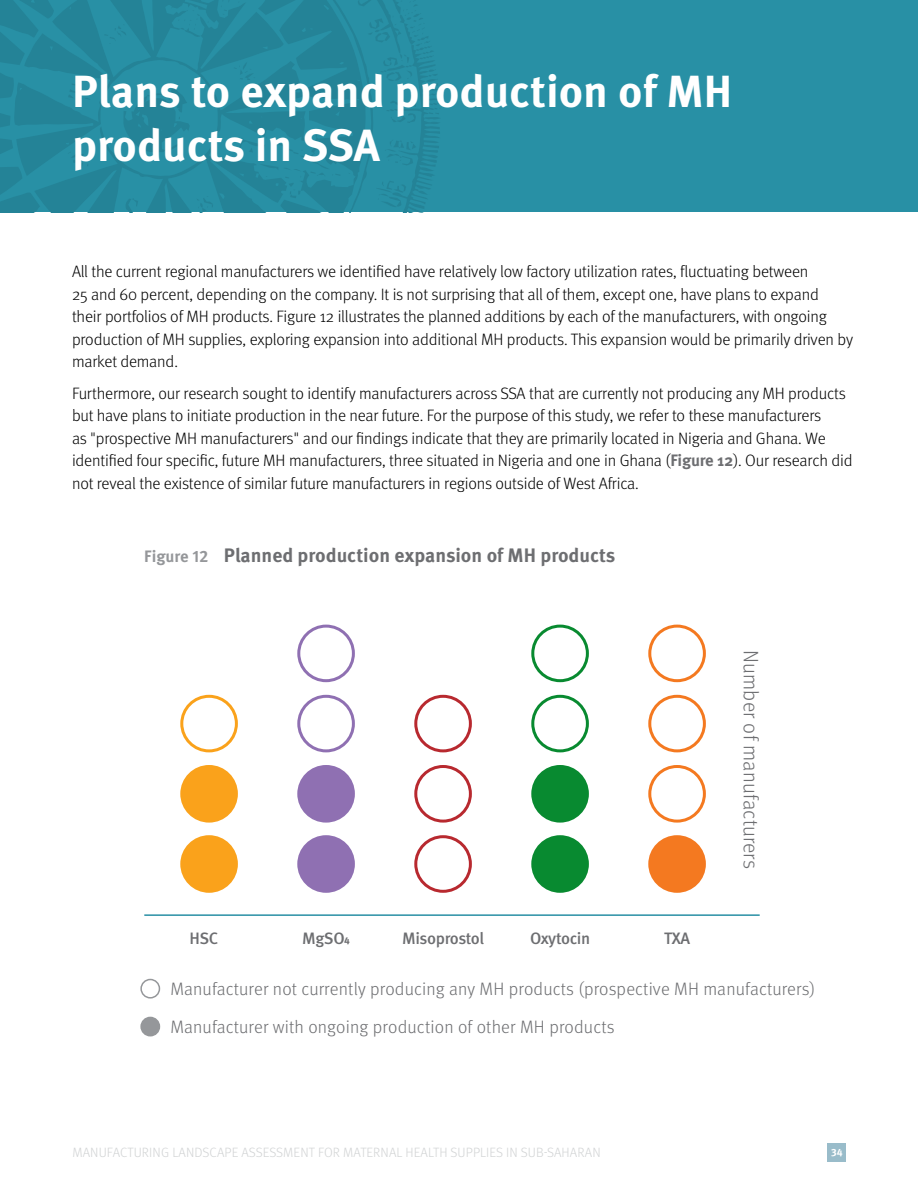
<style>
.page{position:relative;width:918px;height:1188px;background:#fff}
.page>*{position:absolute;margin:0;border:0;box-sizing:border-box;transform-origin:0 0}
.t1{font:700 45px/54px "Meta OT";color:#fff}
.t2{font:300 21px "Meta OT";letter-spacing:.01em;color:#6d6e71}
.t3{font:700 19.5px "Meta OT";color:#6d6e71}
.t4{font:300 18px/38px "Meta OT";letter-spacing:.01em;color:#6d6e71}
.t5{font:300 16.5px/22.5px "Meta OT";letter-spacing:-.01em;color:#000}
.t6{font:500 16.5px "Meta OT";letter-spacing:-.025em;color:#6d6e71}
.t7{font:300 13.5px "Meta OT";letter-spacing:.01em;color:#d1d3d4}
.t8{font:700 10.5px "Meta OT";color:#fff}
.s1{font-weight:700;color:#6d6e71}
.s2{font-size:16.5px;color:#95979a}
</style>
<div class="page">
<div style="left:0;top:0;width:918px;height:212px;background:#2890a5"></div>
<div style="left:828px;top:1143px;width:18px;height:18px;background:#99bcca"></div>
<svg style="left:0;top:0;width:13px;height:212px;fill:#248397"></svg>
<svg style="left:13px;top:0;width:208px;height:212px"></svg>
<svg style="left:125px;top:198px;width:13px;height:14px"></svg>
<svg style="left:104px;top:24px;width:22px;height:20px"></svg>
<svg style="left:123px;top:88px;width:67px;height:65px"></svg>
<svg style="left:68px;top:83px;width:25px;height:17px"></svg>
<svg style="left:221px;top:0;width:219px;height:212px"></svg>
<svg style="left:68px;top:151px;width:20px;height:22px"></svg>
<svg style="left:197px;top:196px;width:16px;height:17px"></svg>
<svg style="left:171px;top:7px;width:30px;height:31px"></svg>
<div style="left:180px;top:695px;width:58px;height:57px;border:3px solid #faa21b;border-radius:50%"></div>
<div style="left:180px;top:765px;width:58px;height:58px;background:#faa21b;border-radius:50%"></div>
<div style="left:180px;top:835px;width:58px;height:58px;background:#faa21b;border-radius:50%"></div>
<div style="left:297px;top:625px;width:58px;height:57px;border:3px solid #8f70b2;border-radius:50%"></div>
<div style="left:297px;top:695px;width:58px;height:57px;border:3px solid #8f70b2;border-radius:50%"></div>
<div style="left:297px;top:765px;width:58px;height:58px;background:#8f70b2;border-radius:50%"></div>
<div style="left:297px;top:835px;width:58px;height:58px;background:#8f70b2;border-radius:50%"></div>
<div style="left:414px;top:695px;width:58px;height:57px;border:3px solid #b8292f;border-radius:50%"></div>
<div style="left:414px;top:765px;width:58px;height:58px;border:3px solid #b8292f;border-radius:50%"></div>
<div style="left:414px;top:835px;width:58px;height:58px;border:3px solid #b8292f;border-radius:50%"></div>
<div style="left:531px;top:625px;width:58px;height:57px;border:3px solid #088a30;border-radius:50%"></div>
<div style="left:531px;top:695px;width:58px;height:57px;border:3px solid #088a30;border-radius:50%"></div>
<div style="left:531px;top:765px;width:58px;height:58px;background:#088a30;border-radius:50%"></div>
<div style="left:531px;top:835px;width:58px;height:58px;background:#088a30;border-radius:50%"></div>
<div style="left:648px;top:625px;width:58px;height:57px;border:3px solid #f47920;border-radius:50%"></div>
<div style="left:648px;top:695px;width:58px;height:57px;border:3px solid #f47920;border-radius:50%"></div>
<div style="left:648px;top:765px;width:58px;height:58px;border:3px solid #f47920;border-radius:50%"></div>
<div style="left:648px;top:835px;width:58px;height:58px;background:#f47920;border-radius:50%"></div>
<hr style="left:144px;top:914px;width:616px;height:2px;background:#2890a5">
<div style="left:140px;top:979px;width:20px;height:20px;border:2px solid #95979a;border-radius:50%"></div>
<div style="left:141px;top:1017px;width:18px;height:19px;background:#95979a;border-radius:50%"></div>
<div style="left:140px;top:1017px;width:20px;height:19px;border:2px solid #95979a;border-radius:50%"></div>
<h1 class="t1" style="left:72px;top:65px;width:662px">Plans to expand production of MH products in SSA</h1>
<p class="t5" style="left:72px;top:260px;width:783px">All the current regional manufacturers we identified have relatively low factory utilization rates, fluctuating between<br>25 and 60 percent, depending on the company. It is not surprising that all of them, except one, have plans to expand<br>their portfolios of MH products. Figure 12 illustrates the planned additions by each of the manufacturers, with ongoing production of MH supplies, exploring expansion into additional MH products. This expansion would be primarily driven by market demand.</p>
<p class="t5" style="left:72px;top:382px;width:782px">Furthermore, our research sought to identify manufacturers across SSA that are currently not producing any MH products but have plans to initiate production in the near future. For the purpose of this study, we refer to these manufacturers<br>as "prospective MH manufacturers" and our findings indicate that they are primarily located in Nigeria and Ghana. We identified four specific, future MH manufacturers, three situated in Nigeria and one in Ghana (<span class="s1">Figure 12</span>). Our research did not reveal the existence of similar future manufacturers in regions outside of West Africa.</p>
<p class="t3" style="left:144px;top:543px;width:473px"><span class="s2">Figure 12</span> Planned production expansion of MH products</p>
<p class="t6" style="left:189px;top:928px;width:31px">HSC</p>
<p class="t6" style="left:302px;top:928px;width:49px">MgSO4</p>
<p class="t6" style="left:402px;top:928px;width:83px">Misoprostol</p>
<p class="t6" style="left:530px;top:928px;width:62px">Oxytocin</p>
<p class="t6" style="left:664px;top:928px;width:27px">TXA</p>
<p class="t2" style="left:763px;top:650px;width:221px;rotate:90deg">Number of manufacturers</p>
<p class="t4" style="left:170px;top:970px;width:646px">Manufacturer not currently producing any MH products (prospective MH manufacturers)<br>Manufacturer with ongoing production of other MH products</p>
<p class="t7" style="left:72px;top:1145px;width:530px">MANUFACTURING LANDSCAPE ASSESSMENT FOR MATERNAL HEALTH SUPPLIES IN SUB-SAHARAN</p>
<p class="t8" style="left:831px;top:1145px;width:13px">34</p>
</div>
